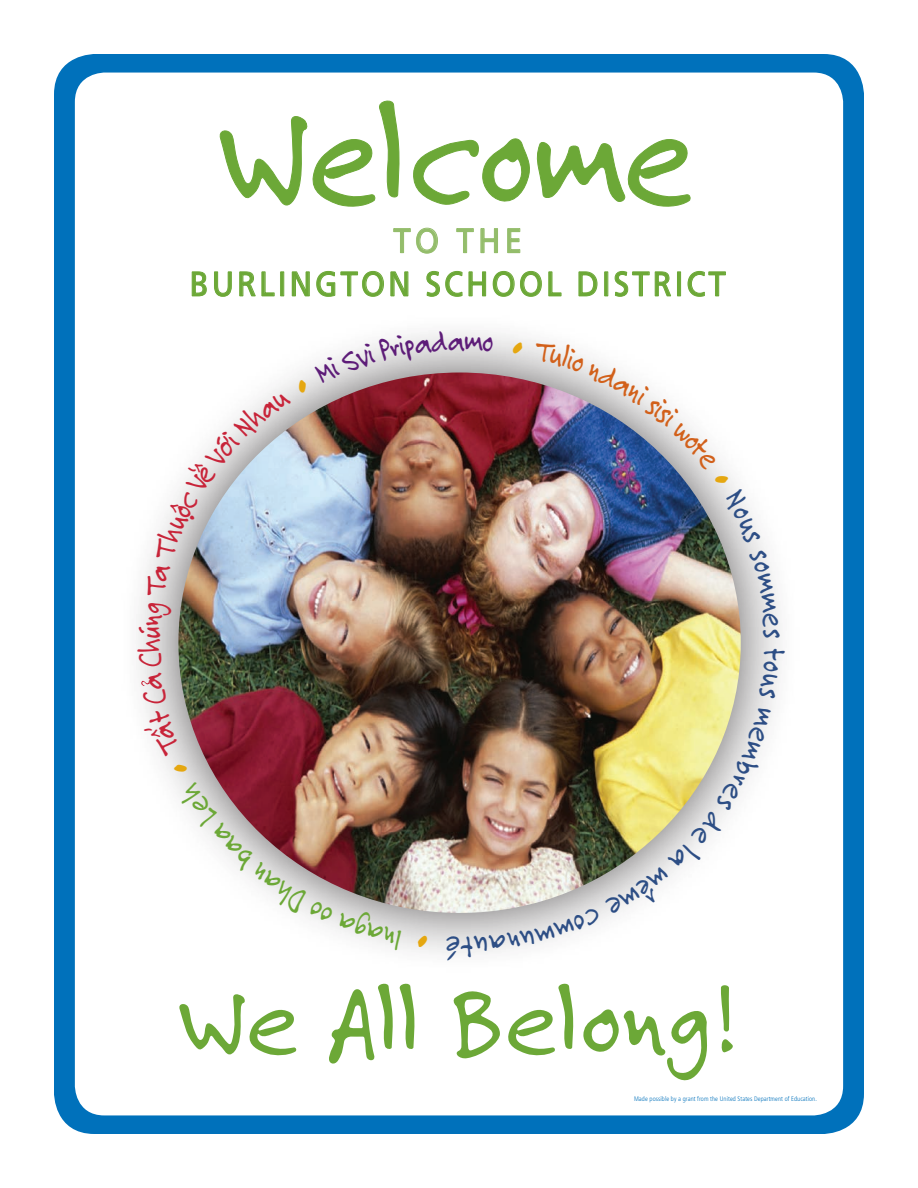
<style>
.page{position:relative;width:918px;height:1188px;background:#fff}
.page>*{position:absolute;margin:0;border:0;box-sizing:border-box;transform-origin:0 0}
.t1{font:151.35px "Felt Tip Roman";color:#6ca837;scale:.9 1}
.t2{font:102.9px "Felt Tip Roman";color:#6ca837}
.t3{font:34.95px "Felt Tip Roman";color:#c82439;scale:.8 1}
.t4{font:34.5px "Frutiger LT Std";letter-spacing:.1em;color:#6ca837;scale:.9 1}
.t5{font:34.5px "Frutiger LT Std";color:#94bd6b;scale:.9 1}
.t6{font:300 condensed 6.6px "Frutiger LT Std";letter-spacing:.01em;color:#0071bb}
</style>
<div class="page">
<div style="left:54px;top:54px;width:810px;height:1080px;background:#0071bb;border-radius:40px"></div>
<div style="left:75px;top:73px;width:768px;height:1042px;background:#fff;border-radius:30px"></div>
<svg style="left:219px;top:100px;width:181px;height:107px"></svg>
<svg style="left:413px;top:138px;width:117px;height:67px"></svg>
<svg style="left:537px;top:139px;width:154px;height:68px"></svg>
<svg style="left:393px;top:227px;width:45px;height:27px"></svg>
<svg style="left:456px;top:228px;width:18px;height:25px"></svg>
<svg style="left:480px;top:228px;width:18px;height:25px"></svg>
<svg style="left:507px;top:228px;width:14px;height:25px"></svg>
<svg style="left:191px;top:271px;width:16px;height:26px"></svg>
<svg style="left:214px;top:271px;width:18px;height:26px"></svg>
<svg style="left:239px;top:271px;width:36px;height:26px"></svg>
<div style="left:280px;top:271px;width:4px;height:25px;border:1px solid #6ca837"></div>
<svg style="left:292px;top:271px;width:18px;height:26px"></svg>
<svg style="left:316px;top:271px;width:68px;height:26px"></svg>
<svg style="left:390px;top:271px;width:19px;height:26px"></svg>
<svg style="left:426px;top:271px;width:60px;height:26px"></svg>
<svg style="left:492px;top:271px;width:50px;height:26px"></svg>
<svg style="left:548px;top:271px;width:14px;height:26px"></svg>
<svg style="left:578px;top:271px;width:20px;height:26px"></svg>
<div style="left:604px;top:271px;width:4px;height:25px;border:1px solid #6ca837"></div>
<svg style="left:614px;top:271px;width:57px;height:26px"></svg>
<div style="left:677px;top:271px;width:4px;height:25px;border:1px solid #6ca837"></div>
<svg style="left:687px;top:271px;width:39px;height:26px"></svg>
<div style="left:119px;top:313px;width:682px;height:660px;background:#231f20;opacity:.75"></div>
<img style="left:178px;top:373px;width:563px;height:540px">
<svg style="left:758px;top:648px;width:28px;height:51px"></svg>
<svg style="left:417px;top:935px;width:11px;height:13px"></svg>
<img style="left:445px;top:706px;width:327px;height:256px">
<svg style="left:175px;top:781px;width:226px;height:170px"></svg>
<svg style="left:139px;top:652px;width:49px;height:123px"></svg>
<img style="left:138px;top:330px;width:356px;height:308px">
<svg style="left:512px;top:341px;width:12px;height:14px"></svg>
<img style="left:531px;top:339px;width:249px;height:299px">
<p class="t1" style="left:221px;top:64px;width:527px">Welcome</p>
<p class="t5" style="left:393px;top:220px;width:144px">TO THE</p>
<p class="t4" style="left:190px;top:264px;width:597px">BURLINGTON SCHOOL DISTRICT</p>
<p class="t3" style="left:128px;top:653px;width:20px;rotate:-90deg">h</p>
<p class="t2" style="left:180px;top:959px;width:557px">We All Belong!</p>
<p class="t6" style="left:634px;top:1095px;width:184px">Made possible by a grant from the United States Department of Education.</p>
</div>
